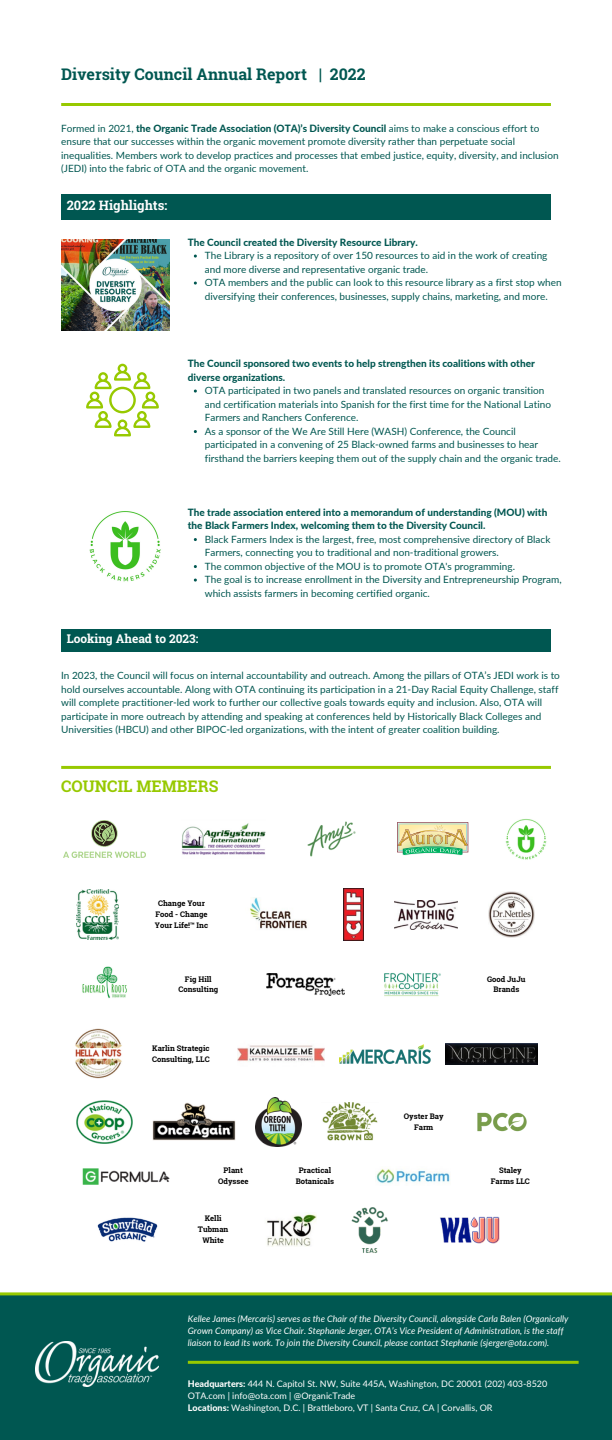
<style>
.page{position:relative;width:612px;height:1440px;background:#fff}
.page>*{position:absolute;margin:0;border:0;box-sizing:border-box;transform-origin:0 0}
.t1{font:700 16px "Roboto Slab";color:#005751}
.t2{font:700 16px "Roboto Slab";color:#97c900}
.t3{font:700 13px "Roboto Slab";color:#fff}
.t4{font:700 12px "Roboto Slab";color:#fff}
.t5{font:10px/13.5px "Lato";color:#005751}
.t6{font:800 10px/13.5px "Lato";color:#005751}
.t7{font:italic 9px/12px "Lato";color:#fff}
.t8{font:9px/12px "Lato";color:#fff}
.t9{font:700 7.7px/10.7px "Roboto Slab";color:#000;text-align:center}
.s1{font-weight:800}
</style>
<div class="page">
<hr style="left:61px;top:103px;width:490px;height:3px;background:#97c900">
<div style="left:61px;top:194px;width:490px;height:26px;background:#005751"></div>
<div style="left:61px;top:629px;width:490px;height:23px;background:#005751"></div>
<div style="left:0;top:1294px;width:612px;height:146px;background:#005751"></div>
<hr style="left:61px;top:766px;width:490px;height:3px;background:#97c900">
<img style="left:36px;top:1342px;width:123px;height:44px">
<hr style="left:188px;top:1361px;width:391px;height:3px;background:#97c900">
<hr style="left:0;top:1292px;width:612px;height:3px;background:#97c900">
<img style="left:63px;top:820px;width:83px;height:38px">
<img style="left:182px;top:823px;width:84px;height:32px">
<img style="left:307px;top:821px;width:49px;height:36px">
<svg style="left:397px;top:822px;width:71px;height:34px"></svg>
<img style="left:505px;top:819px;width:42px;height:41px">
<img style="left:76px;top:890px;width:42px;height:50px">
<img style="left:250px;top:897px;width:57px;height:32px">
<img style="left:343px;top:889px;width:20px;height:52px">
<img style="left:395px;top:901px;width:63px;height:28px">
<img style="left:488px;top:891px;width:47px;height:47px">
<img style="left:82px;top:966px;width:45px;height:33px">
<img style="left:266px;top:973px;width:79px;height:23px">
<img style="left:384px;top:972px;width:57px;height:24px">
<img style="left:75px;top:1029px;width:47px;height:50px">
<img style="left:238px;top:1045px;width:87px;height:17px">
<img style="left:340px;top:1044px;width:91px;height:20px">
<img style="left:445px;top:1043px;width:93px;height:22px">
<img style="left:77px;top:1100px;width:55px;height:43px">
<img style="left:152px;top:1103px;width:83px;height:37px">
<img style="left:256px;top:1098px;width:45px;height:48px">
<img style="left:322px;top:1103px;width:56px;height:38px">
<img style="left:477px;top:1112px;width:50px;height:20px">
<img style="left:82px;top:1168px;width:88px;height:17px">
<img style="left:375px;top:1169px;width:75px;height:15px">
<img style="left:97px;top:1217px;width:61px;height:25px">
<img style="left:267px;top:1212px;width:50px;height:35px">
<img style="left:351px;top:1207px;width:37px;height:46px">
<img style="left:440px;top:1216px;width:60px;height:28px">
<img style="left:61px;top:240px;width:108px;height:91px">
<svg style="left:86px;top:364px;width:73px;height:72px"></svg>
<img style="left:89px;top:511px;width:72px;height:71px">
<p class="t1" style="left:61px;top:63px;width:306px">Diversity Council Annual Report | 2022</p>
<p class="t5" style="left:61px;top:121px;width:480px">Formed in 2021, <span class="s1">the Organic Trade Association (OTA)’s Diversity Council</span> aims to make a conscious effort to ensure that our successes within the organic movement promote diversity rather than perpetuate social</p>
<p class="t5" style="left:61px;top:148px;width:499px">inequalities. Members work to develop practices and processes that embed justice, equity, diversity, and inclusion (JEDI) into the fabric of OTA and the organic movement.</p>
<p class="t3" style="left:67px;top:196px;width:102px">2022 Highlights:</p>
<p class="t5" style="left:205px;top:248px;width:358px">The Library is a repository of over 150 resources to aid in the work of creating and more diverse and representative organic trade.<br>OTA members and the public can look to this resource library as a first stop when diversifying their conferences, businesses, supply chains, marketing, and more.</p>
<p class="t6" style="left:188px;top:235px;width:232px">The Council created the Diversity Resource Library.</p>
<p class="t6" style="left:188px;top:356px;width:348px">The Council sponsored two events to help strengthen its coalitions with other diverse organizations.</p>
<p class="t5" style="left:205px;top:383px;width:348px">OTA participated in two panels and translated resources on organic transition and certification materials into Spanish for the first time for the National Latino Farmers and Ranchers Conference.<br>As a sponsor of the We Are Still Here (WASH) Conference, the Council</p>
<p class="t5" style="left:205px;top:437px;width:358px">participated in a convening of 25 Black-owned farms and businesses to hear firsthand the barriers keeping them out of the supply chain and the organic trade.</p>
<p class="t6" style="left:188px;top:505px;width:361px">The trade association entered into a memorandum of understanding (MOU) with</p>
<p class="t6" style="left:188px;top:518px;width:299px">the Black Farmers Index, welcoming them to the Diversity Council.</p>
<p class="t5" style="left:205px;top:532px;width:347px">Black Farmers Index is the largest, free, most comprehensive directory of Black<br>Farmers, connecting you to traditional and non-traditional growers.<br>The common objective of the MOU is to promote OTA's programming.</p>
<p class="t5" style="left:205px;top:572px;width:358px">The goal is to increase enrollment in the Diversity and Entrepreneurship Program, which assists farmers in becoming certified organic.</p>
<p class="t4" style="left:67px;top:631px;width:133px">Looking Ahead to 2023:</p>
<p class="t5" style="left:61px;top:669px;width:500px">In 2023, the Council will focus on internal accountability and outreach. Among the pillars of OTA’s JEDI work is to hold ourselves accountable. Along with OTA continuing its participation in a 21-Day Racial Equity Challenge, staff will complete practitioner-led work to further our collective goals towards equity and inclusion. Also, OTA will</p>
<p class="t5" style="left:61px;top:709px;width:482px">participate in more outreach by attending and speaking at conferences held by Historically Black Colleges and<br>Universities (HBCU) and other BIPOC-led organizations, with the intent of greater coalition building.</p>
<p class="t2" style="left:61px;top:775px;width:159px">COUNCIL MEMBERS</p>
<p class="t9" style="left:158px;top:898px;width:48px">Change Your</p>
<p class="t9" style="left:156px;top:909px;width:54px">Food - Change</p>
<p class="t9" style="left:155px;top:919px;width:55px">Your Life!™ Inc</p>
<p class="t9" style="left:185px;top:973px;width:28px">Fig Hill</p>
<p class="t9" style="left:178px;top:984px;width:41px">Consulting</p>
<p class="t9" style="left:487px;top:973px;width:40px">Good JuJu<br>Brands</p>
<p class="t9" style="left:152px;top:1043px;width:59px;text-align:left">Karlin Strategic<br>Consulting, LLC</p>
<p class="t9" style="left:404px;top:1111px;width:41px">Oyster Bay<br>Farm</p>
<p class="t9" style="left:224px;top:1165px;width:21px">Plant</p>
<p class="t9" style="left:218px;top:1175px;width:32px">Odyssee</p>
<p class="t9" style="left:296px;top:1165px;width:40px">Practical<br>Botanicals</p>
<p class="t9" style="left:491px;top:1165px;width:41px">Staley<br>Farms LLC</p>
<p class="t9" style="left:198px;top:1213px;width:32px">Kelli<br>Tubman<br>White</p>
<p class="t7" style="left:188px;top:1313px;width:382px">Kellee James (Mercaris) serves as the Chair of the Diversity Council, alongside Carla Balen (Organically</p>
<p class="t7" style="left:188px;top:1325px;width:377px">Grown Company) as Vice Chair. Stephanie Jerger, OTA’s Vice President of Administration, is the staff liaison to lead its work. To join the Diversity Council, please contact Stephanie (sjerger@ota.com).</p>
<p class="t8" style="left:188px;top:1377px;width:361px"><span class="s1">Headquarters:</span> 444 N. Capitol St. NW, Suite 445A, Washington, DC 20001 (202) 403-8520<br>OTA.com | info@ota.com | @OrganicTrade<br><span class="s1">Locations:</span> Washington, D.C. | Brattleboro, VT | Santa Cruz, CA | Corvallis, OR</p>
</div>
